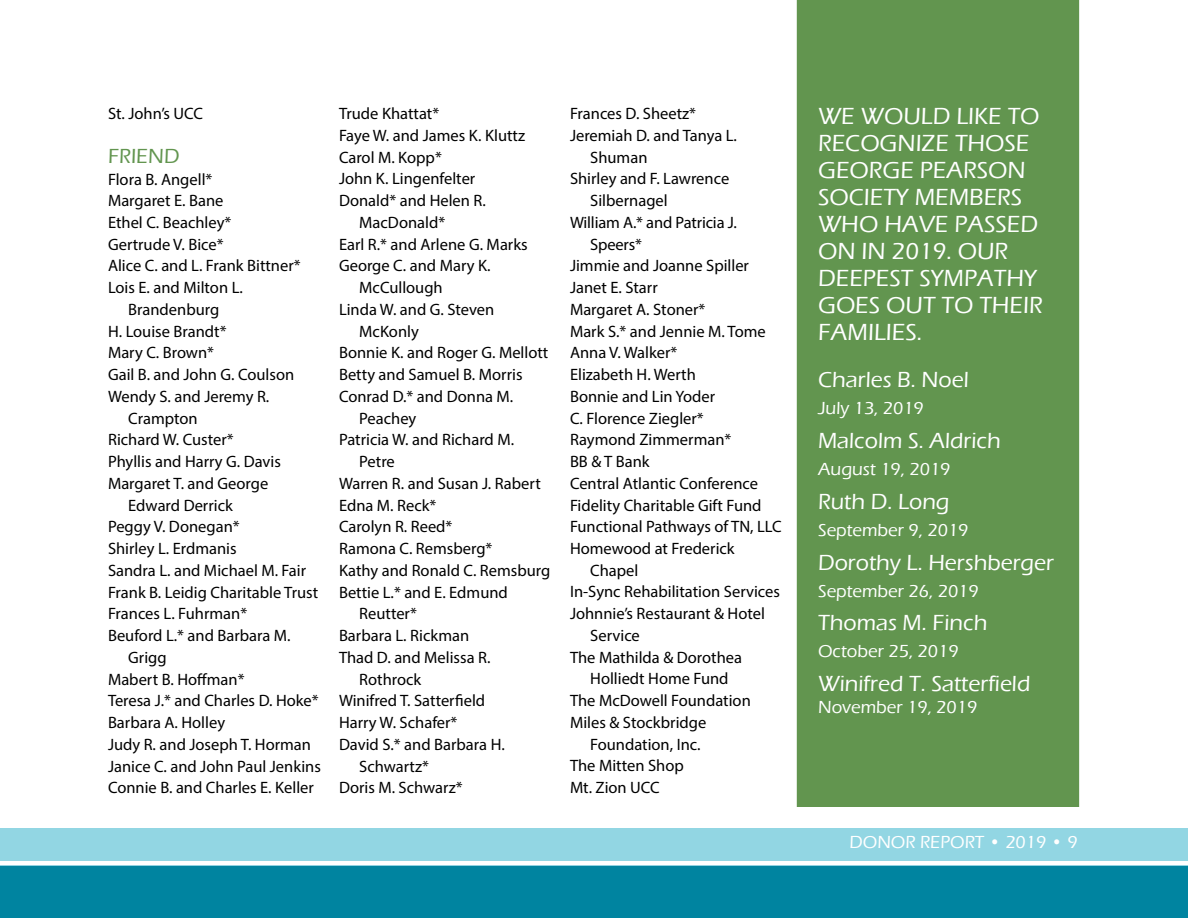
<style>
.page{position:relative;width:1188px;height:918px;background:#fff}
.page>*{position:absolute;margin:0;border:0;box-sizing:border-box;transform-origin:0 0}
.t1{font:500 24px/27px "Eras ITC";color:#fff}
.t2{font:500 22.5px "Eras ITC";color:#fff}
.t3{font:500 21px "Eras ITC";color:#62954f}
.t4{font:500 18px "Eras ITC";color:#fff}
.t5{font:16.5px "Myriad Pro";color:#000}
</style>
<div class="page">
<div style="left:0;top:866px;width:1188px;height:52px;background:#0084a0"></div>
<svg style="left:0;top:828px;width:1188px;height:38px;background:#9ddae5"></svg>
<div style="left:796px;top:0;width:284px;height:807px;background:#62954f"></div>
<p class="t5" style="left:108px;top:104px;width:97px">St. John’s UCC</p>
<p class="t3" style="left:108px;top:144px;width:73px">FRIEND</p>
<p class="t5" style="left:108px;top:169px;width:106px">Flora B. Angell*</p>
<p class="t5" style="left:108px;top:191px;width:117px">Margaret E. Bane</p>
<p class="t5" style="left:108px;top:212px;width:125px">Ethel C. Beachley*</p>
<p class="t5" style="left:108px;top:234px;width:117px">Gertrude V. Bice*</p>
<p class="t5" style="left:108px;top:256px;width:194px">Alice C. and L. Frank Bittner*</p>
<p class="t5" style="left:108px;top:278px;width:136px">Lois E. and Milton L.</p>
<p class="t5" style="left:128px;top:299px;width:93px">Brandenburg</p>
<p class="t5" style="left:108px;top:321px;width:120px">H. Louise Brandt*</p>
<p class="t5" style="left:108px;top:343px;width:108px">Mary C. Brown*</p>
<p class="t5" style="left:108px;top:365px;width:188px">Gail B. and John G. Coulson</p>
<p class="t5" style="left:108px;top:386px;width:163px">Wendy S. and Jeremy R.</p>
<p class="t5" style="left:128px;top:408px;width:71px">Crampton</p>
<p class="t5" style="left:108px;top:430px;width:127px">Richard W. Custer*</p>
<p class="t5" style="left:108px;top:452px;width:174px">Phyllis and Harry G. Davis</p>
<p class="t5" style="left:108px;top:473px;width:162px">Margaret T. and George</p>
<p class="t5" style="left:128px;top:495px;width:106px">Edward Derrick</p>
<p class="t5" style="left:108px;top:517px;width:133px">Peggy V. Donegan*</p>
<p class="t5" style="left:108px;top:538px;width:130px">Shirley L. Erdmanis</p>
<p class="t5" style="left:108px;top:560px;width:200px">Sandra L. and Michael M. Fair</p>
<p class="t5" style="left:108px;top:582px;width:212px">Frank B. Leidig Charitable Trust</p>
<p class="t5" style="left:108px;top:604px;width:141px">Frances L. Fuhrman*</p>
<p class="t5" style="left:108px;top:625px;width:184px">Beuford L.* and Barbara M.</p>
<p class="t5" style="left:128px;top:647px;width:40px">Grigg</p>
<p class="t5" style="left:108px;top:669px;width:138px">Mabert B. Hoffman*</p>
<p class="t5" style="left:108px;top:691px;width:212px">Teresa J.* and Charles D. Hoke*</p>
<p class="t5" style="left:108px;top:712px;width:119px">Barbara A. Holley</p>
<p class="t5" style="left:108px;top:734px;width:205px">Judy R. and Joseph T. Horman</p>
<p class="t5" style="left:108px;top:756px;width:214px">Janice C. and John Paul Jenkins</p>
<p class="t5" style="left:108px;top:778px;width:207px">Connie B. and Charles E. Keller</p>
<p class="t5" style="left:339px;top:103px;width:102px">Trude Khattat*</p>
<p class="t5" style="left:339px;top:125px;width:188px">Faye W. and James K. Kluttz</p>
<p class="t5" style="left:339px;top:147px;width:104px">Carol M. Kopp*</p>
<p class="t5" style="left:339px;top:169px;width:138px">John K. Lingenfelter</p>
<p class="t5" style="left:339px;top:190px;width:148px">Donald* and Helen R.</p>
<p class="t5" style="left:359px;top:212px;width:87px">MacDonald*</p>
<p class="t5" style="left:339px;top:234px;width:190px">Earl R.* and Arlene G. Marks</p>
<p class="t5" style="left:339px;top:256px;width:153px">George C. and Mary K.</p>
<p class="t5" style="left:359px;top:277px;width:85px">McCullough</p>
<p class="t5" style="left:339px;top:299px;width:157px">Linda W. and G. Steven</p>
<p class="t5" style="left:359px;top:321px;width:61px">McKonly</p>
<p class="t5" style="left:339px;top:343px;width:211px">Bonnie K. and Roger G. Mellott</p>
<p class="t5" style="left:339px;top:364px;width:185px">Betty and Samuel B. Morris</p>
<p class="t5" style="left:339px;top:386px;width:176px">Conrad D.* and Donna M.</p>
<p class="t5" style="left:359px;top:408px;width:59px">Peachey</p>
<p class="t5" style="left:339px;top:430px;width:177px">Patricia W. and Richard M.</p>
<p class="t5" style="left:359px;top:451px;width:37px">Petre</p>
<p class="t5" style="left:339px;top:473px;width:203px">Warren R. and Susan J. Rabert</p>
<p class="t5" style="left:339px;top:495px;width:99px">Edna M. Reck*</p>
<p class="t5" style="left:339px;top:517px;width:115px">Carolyn R. Reed*</p>
<p class="t5" style="left:339px;top:538px;width:155px">Ramona C. Remsberg*</p>
<p class="t5" style="left:339px;top:560px;width:213px">Kathy and Ronald C. Remsburg</p>
<p class="t5" style="left:339px;top:582px;width:170px">Bettie L.* and E. Edmund</p>
<p class="t5" style="left:359px;top:604px;width:59px">Reutter*</p>
<p class="t5" style="left:339px;top:625px;width:132px">Barbara L. Rickman</p>
<p class="t5" style="left:339px;top:647px;width:153px">Thad D. and Melissa R.</p>
<p class="t5" style="left:359px;top:669px;width:64px">Rothrock</p>
<p class="t5" style="left:339px;top:691px;width:148px">Winifred T. Satterfield</p>
<p class="t5" style="left:339px;top:712px;width:120px">Harry W. Schafer*</p>
<p class="t5" style="left:339px;top:734px;width:167px">David S.* and Barbara H.</p>
<p class="t5" style="left:359px;top:756px;width:71px">Schwartz*</p>
<p class="t5" style="left:339px;top:778px;width:125px">Doris M. Schwarz*</p>
<p class="t5" style="left:570px;top:103px;width:128px">Frances D. Sheetz*</p>
<p class="t5" style="left:570px;top:125px;width:169px">Jeremiah D. and Tanya L.</p>
<p class="t5" style="left:590px;top:147px;width:59px">Shuman</p>
<p class="t5" style="left:570px;top:169px;width:161px">Shirley and F. Lawrence</p>
<p class="t5" style="left:590px;top:190px;width:79px">Silbernagel</p>
<p class="t5" style="left:570px;top:212px;width:168px">William A.* and Patricia J.</p>
<p class="t5" style="left:590px;top:234px;width:53px">Speers*</p>
<p class="t5" style="left:570px;top:256px;width:181px">Jimmie and Joanne Spiller</p>
<p class="t5" style="left:570px;top:277px;width:89px">Janet E. Starr</p>
<p class="t5" style="left:570px;top:299px;width:137px">Margaret A. Stoner*</p>
<p class="t5" style="left:570px;top:321px;width:197px">Mark S.* and Jennie M. Tome</p>
<p class="t5" style="left:570px;top:343px;width:109px">Anna V. Walker*</p>
<p class="t5" style="left:570px;top:364px;width:127px">Elizabeth H. Werth</p>
<p class="t5" style="left:570px;top:386px;width:147px">Bonnie and Lin Yoder</p>
<p class="t5" style="left:570px;top:408px;width:135px">C. Florence Ziegler*</p>
<p class="t5" style="left:570px;top:430px;width:163px">Raymond Zimmerman*</p>
<p class="t5" style="left:570px;top:451px;width:81px">BB &amp; T Bank</p>
<p class="t5" style="left:570px;top:473px;width:190px">Central Atlantic Conference</p>
<p class="t5" style="left:570px;top:495px;width:193px">Fidelity Charitable Gift Fund</p>
<p class="t5" style="left:570px;top:517px;width:213px">Functional Pathways of TN, LLC</p>
<p class="t5" style="left:570px;top:538px;width:166px">Homewood at Frederick</p>
<p class="t5" style="left:590px;top:560px;width:50px">Chapel</p>
<p class="t5" style="left:570px;top:582px;width:212px">In-Sync Rehabilitation Services</p>
<p class="t5" style="left:570px;top:604px;width:196px">Johnnie’s Restaurant &amp; Hotel</p>
<p class="t5" style="left:590px;top:625px;width:51px">Service</p>
<p class="t5" style="left:570px;top:647px;width:174px">The Mathilda &amp; Dorothea</p>
<p class="t5" style="left:590px;top:669px;width:140px">Holliedt Home Fund</p>
<p class="t5" style="left:570px;top:691px;width:182px">The McDowell Foundation</p>
<p class="t5" style="left:570px;top:712px;width:138px">Miles &amp; Stockbridge</p>
<p class="t5" style="left:590px;top:734px;width:112px">Foundation, Inc.</p>
<p class="t5" style="left:570px;top:756px;width:115px">The Mitten Shop</p>
<p class="t5" style="left:570px;top:778px;width:91px">Mt. Zion UCC</p>
<h1 class="t1" style="left:818px;top:103px;width:226px">WE WOULD LIKE TO<br>RECOGNIZE THOSE<br>GEORGE PEARSON<br>SOCIETY MEMBERS<br>WHO HAVE PASSED<br>ON IN 2019. OUR<br>DEEPEST SYMPATHY<br>GOES OUT TO THEIR<br>FAMILIES.</h1>
<h2 class="t2" style="left:818px;top:367px;width:152px">Charles B. Noel</h2>
<p class="t4" style="left:818px;top:398px;width:107px">July 13, 2019</p>
<h2 class="t2" style="left:818px;top:428px;width:184px">Malcolm S. Aldrich</h2>
<p class="t4" style="left:818px;top:459px;width:134px">August 19, 2019</p>
<h2 class="t2" style="left:818px;top:489px;width:133px">Ruth D. Long</h2>
<p class="t4" style="left:818px;top:520px;width:152px">September 9, 2019</p>
<h2 class="t2" style="left:818px;top:550px;width:237px">Dorothy L. Hershberger</h2>
<p class="t4" style="left:818px;top:581px;width:162px">September 26, 2019</p>
<h2 class="t2" style="left:818px;top:610px;width:171px">Thomas M. Finch</h2>
<p class="t4" style="left:818px;top:641px;width:142px">October 25, 2019</p>
<h2 class="t2" style="left:818px;top:671px;width:214px">Winifred T. Satterfield</h2>
<p class="t4" style="left:818px;top:697px;width:161px">November 19, 2019</p>
<p class="t4" style="left:850px;top:832px;width:230px">DONOR REPORT • 2019 • 9</p>
</div>
